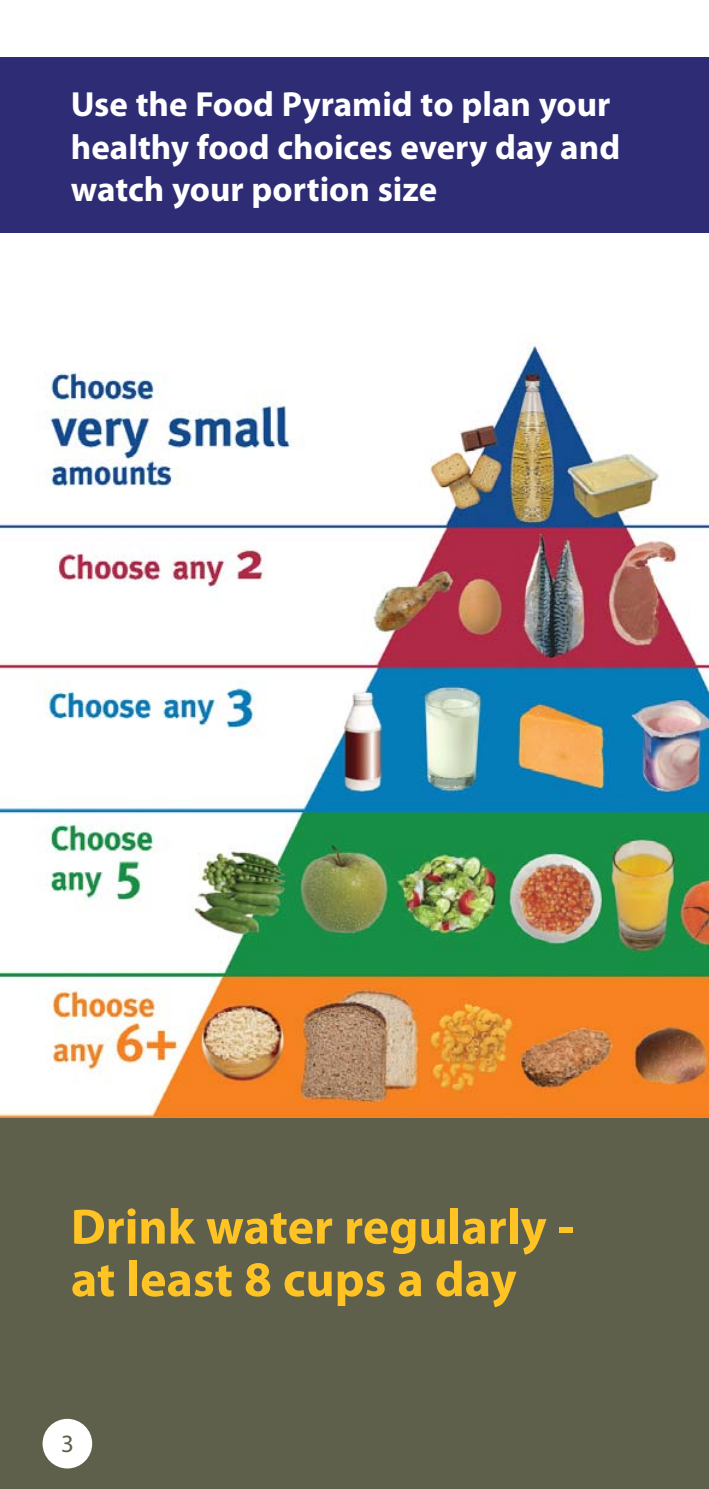
<style>
.page{position:relative;width:709px;height:1489px;background:#fff}
.page>*{position:absolute;margin:0;border:0;box-sizing:border-box;transform-origin:0 0}
.t1{font:700 50px/52.5px "Myriad Pro";color:#ffc424}
.t2{font:700 35px/42.5px "Myriad Pro";color:#fff}
.t3{font:25px "Myriad Pro";color:#5f604b}
</style>
<div class="page">
<div style="left:0;top:1116px;width:709px;height:372px;background:#5f604b"></div>
<img style="left:0;top:334px;width:709px;height:783px">
<div style="left:43px;top:1418px;width:49px;height:50px;background:#fff;border-radius:50%"></div>
<div style="left:0;top:57px;width:709px;height:176px;background:#2e2c74"></div>
<p class="t2" style="left:71px;top:87px;width:551px">Use the Food Pyramid to plan your healthy food choices every day and watch your portion size</p>
<h1 class="t1" style="left:71px;top:1205px;width:504px">Drink water regularly - at least 8 cups a day</h1>
<p class="t3" style="left:61px;top:1433px;width:14px">3</p>
</div>
